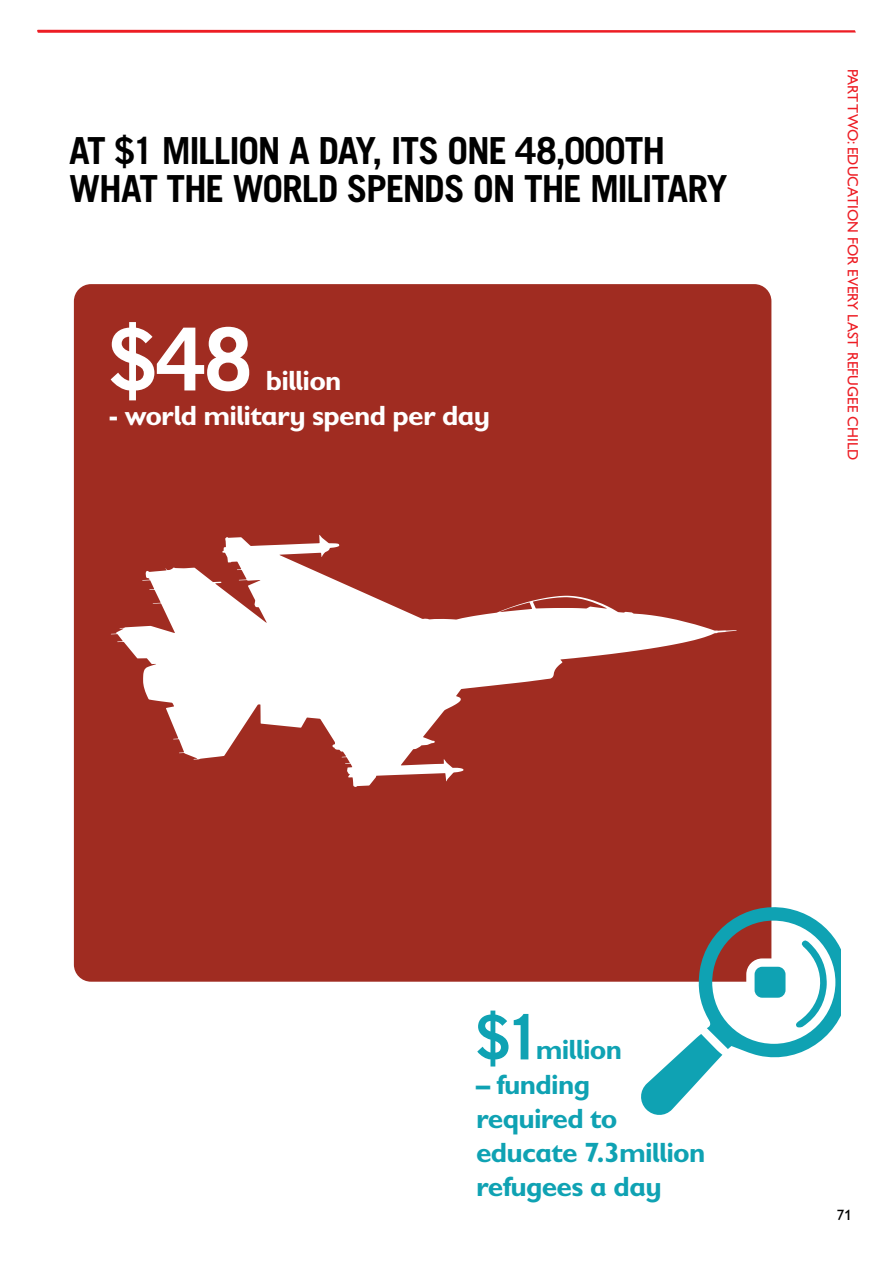
<style>
.page{position:relative;width:893px;height:1263px;background:#fff}
.page>*{position:absolute;margin:0;border:0;box-sizing:border-box;transform-origin:0 0}
.t1{font:700 87px "Trade Gothic";color:#fff}
.t2{font:700 37.35px/37.3px "Trade Gothic";letter-spacing:-.035em;color:#000}
.t3{font:700 28.05px/34.2px "Gill Sans Infant Std";letter-spacing:-.025em;color:#0fa2b3}
.t4{font:700 28.05px "Gill Sans Infant Std";letter-spacing:-.025em;color:#fff}
.t5{font:15px "Gill Sans Infant Std";color:#ed1d24}
.t6{font:15px "Gill Sans Infant Std";color:#000}
.s1{font-family:"Trade Gothic";font-size:62.1px}
</style>
<div class="page">
<svg style="left:37px;top:30px;width:819px;height:3px;background:#ef3b41"></svg>
<div style="left:74px;top:284px;width:697px;height:698px;background:#a02c21;border-radius:17px"></div>
<svg style="left:111px;top:535px;width:626px;height:252px"></svg>
<svg style="left:639px;top:901px;width:201px;height:214px"></svg>
<p class="t2" style="left:69px;top:132px;width:660px">AT $1 MILLION A DAY, ITS ONE 48,000TH<br>WHAT THE WORLD SPENDS ON THE MILITARY</p>
<h1 class="t1" style="left:109px;top:306px;width:145px">$48</h1>
<p class="t4" style="left:266px;top:364px;width:77px">billion</p>
<p class="t4" style="left:109px;top:399px;width:383px">- world military spend per day</p>
<p class="t5" style="left:862px;top:69px;width:393px;rotate:90deg">PART TWO: EDUCATION FOR EVERY LAST REFUGEE CHILD</p>
<p class="t3" style="left:476px;top:1032px;width:148px"><span class="s1">$1</span>million</p>
<p class="t3" style="left:476px;top:1067px;width:231px">– funding<br>required to educate 7.3million refugees a day</p>
<p class="t6" style="left:837px;top:1207px;width:16px">71</p>
</div>
